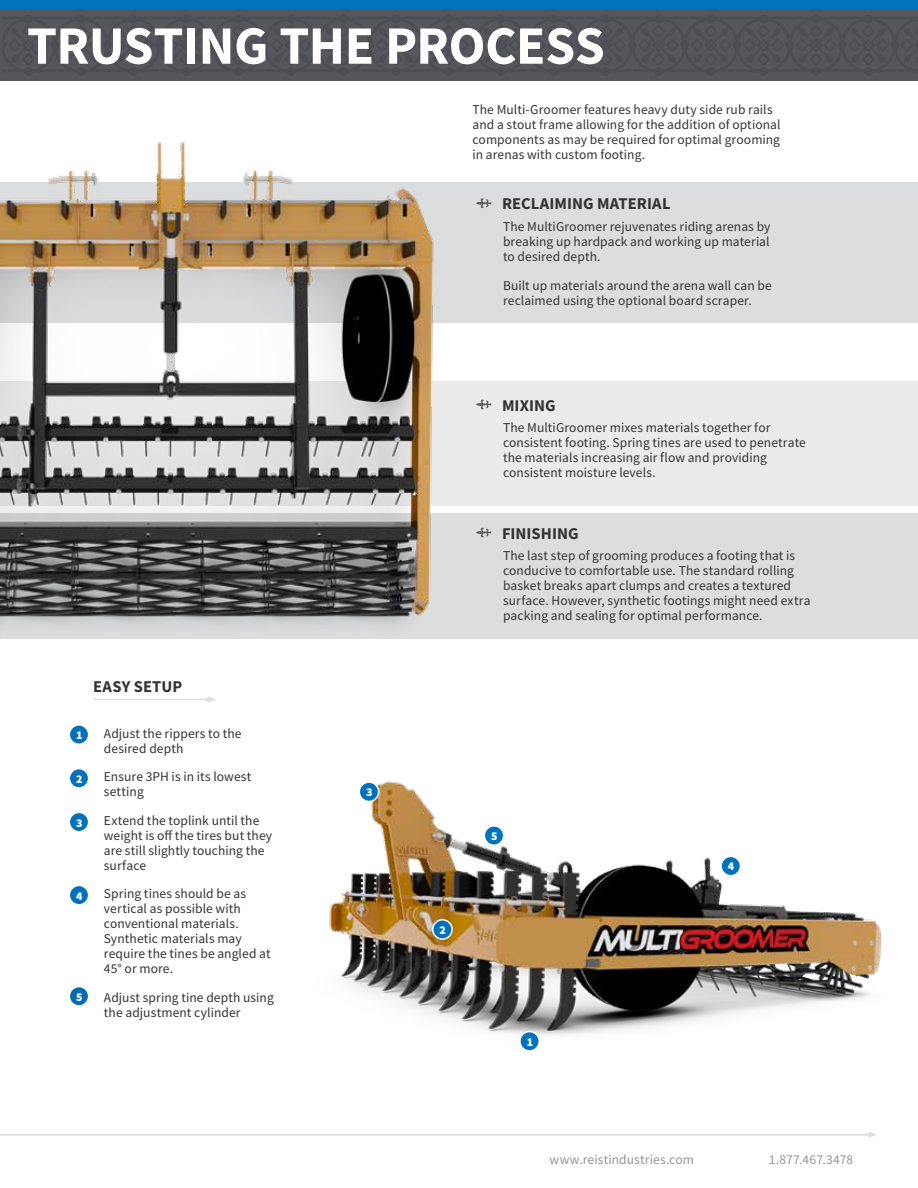
<style>
.page{position:relative;width:918px;height:1188px;background:#fff}
.page>*{position:absolute;margin:0;border:0;box-sizing:border-box;transform-origin:0 0}
.t1{font:700 54px "Source Sans Pro";letter-spacing:-.01em;color:#fff}
.t2{font:700 16.5px "Source Sans Pro";letter-spacing:.005em;color:#333334}
.t3{font:13.5px/15px "Source Sans Pro";letter-spacing:.005em;color:#333334}
.t4{font:13.5px "Source Sans Pro";letter-spacing:.01em;color:#939598}
.t5{font:900 11.85px "Source Sans Pro";color:#fff}
</style>
<div class="page">
<div style="left:0;top:0;width:918px;height:10px;background:#0072bc"></div>
<div style="left:0;top:183px;width:918px;height:140px;background:#dcddde"></div>
<div style="left:0;top:513px;width:918px;height:126px;background:#dcddde"></div>
<div style="left:1px;top:381px;width:917px;height:124px;background:#ebebec"></div>
<img style="left:1px;top:141px;width:572px;height:484px">
<div style="left:0;top:10px;width:918px;height:71px;background:#55575c"></div>
<svg style="left:476px;top:400px;width:15px;height:9px"></svg>
<svg style="left:476px;top:528px;width:15px;height:9px"></svg>
<svg style="left:476px;top:198px;width:15px;height:10px"></svg>
<img style="left:0;top:10px;width:1px;height:624px">
<hr style="left:0;top:1134px;width:864px;height:2px;background:#dcddde">
<svg style="left:864px;top:1132px;width:12px;height:6px"></svg>
<img style="left:329px;top:781px;width:553px;height:255px">
<div style="left:520px;top:1032px;width:19px;height:19px;background:#0072bc;border-radius:50%"></div>
<div style="left:519px;top:1031px;width:21px;height:21px;border:2px solid #fff;border-radius:50%"></div>
<div style="left:433px;top:920px;width:19px;height:19px;background:#0072bc;border-radius:50%"></div>
<div style="left:432px;top:919px;width:21px;height:21px;border:2px solid #fff;border-radius:50%"></div>
<div style="left:359px;top:782px;width:20px;height:19px;background:#0072bc;border-radius:50%"></div>
<div style="left:359px;top:781px;width:20px;height:21px;border:2px solid #fff;border-radius:50%"></div>
<div style="left:721px;top:856px;width:19px;height:20px;background:#0072bc;border-radius:50%"></div>
<div style="left:720px;top:856px;width:21px;height:20px;border:2px solid #fff;border-radius:50%"></div>
<div style="left:484px;top:826px;width:20px;height:19px;background:#0072bc;border-radius:50%"></div>
<div style="left:484px;top:825px;width:20px;height:21px;border:2px solid #fff;border-radius:50%"></div>
<div style="left:70px;top:726px;width:18px;height:17px;background:#0072bc;border-radius:50%"></div>
<div style="left:70px;top:769px;width:18px;height:18px;background:#0072bc;border-radius:50%"></div>
<div style="left:70px;top:813px;width:18px;height:18px;background:#0072bc;border-radius:50%"></div>
<div style="left:70px;top:886px;width:18px;height:18px;background:#0072bc;border-radius:50%"></div>
<div style="left:70px;top:987px;width:18px;height:18px;background:#006bb1;border-radius:50%"></div>
<hr style="left:94px;top:699px;width:112px;height:1px;background:#dcddde">
<svg style="left:206px;top:697px;width:10px;height:5px"></svg>
<h1 class="t1" style="left:27px;top:9px;width:579px">TRUSTING THE PROCESS</h1>
<p class="t3" style="left:472px;top:102px;width:310px">The Multi-Groomer features heavy duty side rub rails and a stout frame allowing for the addition of optional components as may be required for optimal grooming in arenas with custom footing.</p>
<p class="t2" style="left:502px;top:193px;width:170px">RECLAIMING MATERIAL</p>
<p class="t3" style="left:503px;top:219px;width:269px;text-align:justify">The MultiGroomer rejuvenates riding arenas by breaking up hardpack and working up material to desired depth.</p>
<p class="t3" style="left:503px;top:277px;width:270px">Built up materials around the arena wall can be reclaimed using the optional board scraper.</p>
<p class="t2" style="left:502px;top:394px;width:55px">MIXING</p>
<p class="t3" style="left:503px;top:420px;width:304px">The MultiGroomer mixes materials together for consistent footing. Spring tines are used to penetrate the materials increasing air flow and providing consistent moisture levels.</p>
<p class="t2" style="left:93px;top:675px;width:91px">EASY SETUP</p>
<p class="t3" style="left:104px;top:726px;width:139px;text-indent:-27px">• Adjust the rippers to the desired depth</p>
<p class="t3" style="left:104px;top:769px;width:149px;text-indent:-27px">• Ensure 3PH is in its lowest setting</p>
<p class="t3" style="left:104px;top:813px;width:170px;text-indent:-27px">• Extend the toplink until the weight is off the tires but they are still slightly touching the surface</p>
<p class="t3" style="left:104px;top:886px;width:168px;text-indent:-27px">• Spring tines should be as vertical as possible with conventional materials.<br>Synthetic materials may require the tines be angled at<br>45° or more.</p>
<p class="t3" style="left:77px;top:990px;width:198px;text-align:center">• Adjust spring tine depth using the adjustment cylinder</p>
<p class="t5" style="left:76px;top:727px;width:8px">1</p>
<p class="t5" style="left:76px;top:771px;width:8px">2</p>
<p class="t5" style="left:76px;top:814px;width:8px">3</p>
<p class="t5" style="left:76px;top:887px;width:8px">4</p>
<p class="t5" style="left:76px;top:989px;width:8px">5</p>
<p class="t5" style="left:366px;top:784px;width:8px">3</p>
<p class="t2" style="left:502px;top:522px;width:78px">FINISHING</p>
<p class="t3" style="left:503px;top:548px;width:309px">The last step of grooming produces a footing that is conducive to comfortable use. The standard rolling basket breaks apart clumps and creates a textured surface. However, synthetic footings might need extra packing and sealing for optimal performance.</p>
<p class="t5" style="left:440px;top:922px;width:8px">2</p>
<p class="t5" style="left:491px;top:828px;width:8px">5</p>
<p class="t5" style="left:728px;top:858px;width:8px">4</p>
<p class="t5" style="left:527px;top:1034px;width:8px">1</p>
<p class="t4" style="left:550px;top:1151px;width:146px">www.reistindustries.com</p>
<p class="t4" style="left:769px;top:1151px;width:86px">1.877.467.3478</p>
</div>
